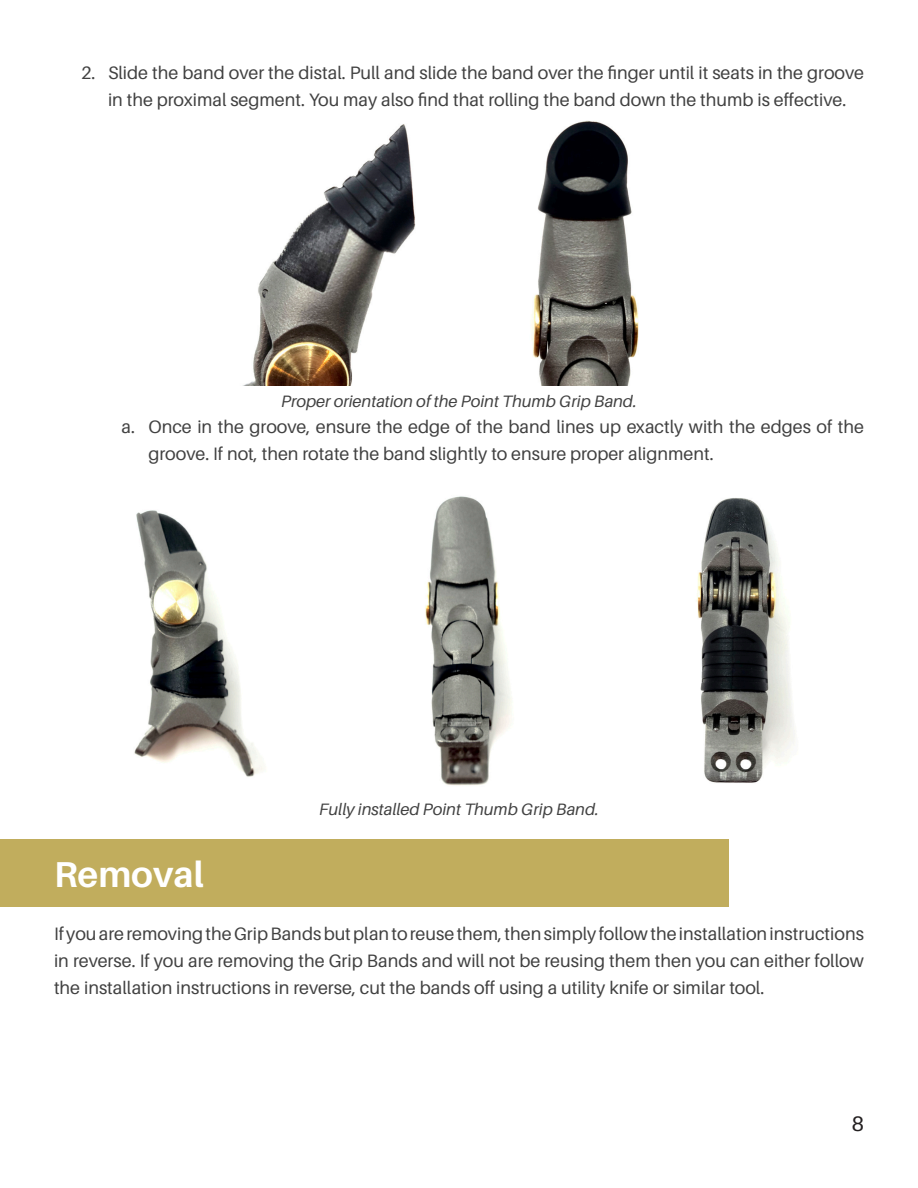
<style>
.page{position:relative;width:918px;height:1188px;background:#fff}
.page>*{position:absolute;margin:0;border:0;box-sizing:border-box;transform-origin:0 0}
.t1{font:700 36px "Aileron";color:#fff}
.t2{font:21px "Aileron";color:#231f20}
.t3{font:18px/27px "Aileron";color:#414141;text-align:center}
.Numbering_Start_With{font:italic 16.5px "Aileron";color:#414141}
</style>
<div class="page">
<img style="left:245px;top:120px;width:394px;height:265px">
<img style="left:134px;top:510px;width:131px;height:267px">
<img style="left:425px;top:496px;width:370px;height:290px">
<div style="left:0;top:839px;width:729px;height:68px;background:#c1ad5d"></div>
<p class="t3" style="left:81px;top:59px;width:785px">2. Slide the band over the distal. Pull and slide the band over the finger until it seats in the groove in the proximal segment. You may also find that rolling the band down the thumb is effective.</p>
<p class="Numbering_Start_With" style="left:281px;top:392px;width:357px">Proper orientation of the Point Thumb Grip Band.</p>
<p class="t3" style="left:148px;top:413px;width:717px;text-align:left;text-indent:-27px">a. Once in the groove, ensure the edge of the band lines up exactly with the edges of the groove. If not, then rotate the band slightly to ensure proper alignment.</p>
<p class="t1" style="left:54px;top:854px;width:151px">Removal</p>
<p class="Numbering_Start_With" style="left:319px;top:800px;width:281px">Fully installed Point Thumb Grip Band.</p>
<p class="t3" style="left:54px;top:921px;width:811px;text-align:justify">If you are removing the Grip Bands but plan to reuse them, then simply follow the installation instructions in reverse. If you are removing the Grip Bands and will not be reusing them then you can either follow the installation instructions in reverse, cut the bands off using a utility knife or similar tool.</p>
<p class="t2" style="left:852px;top:1112px;width:14px">8</p>
</div>
